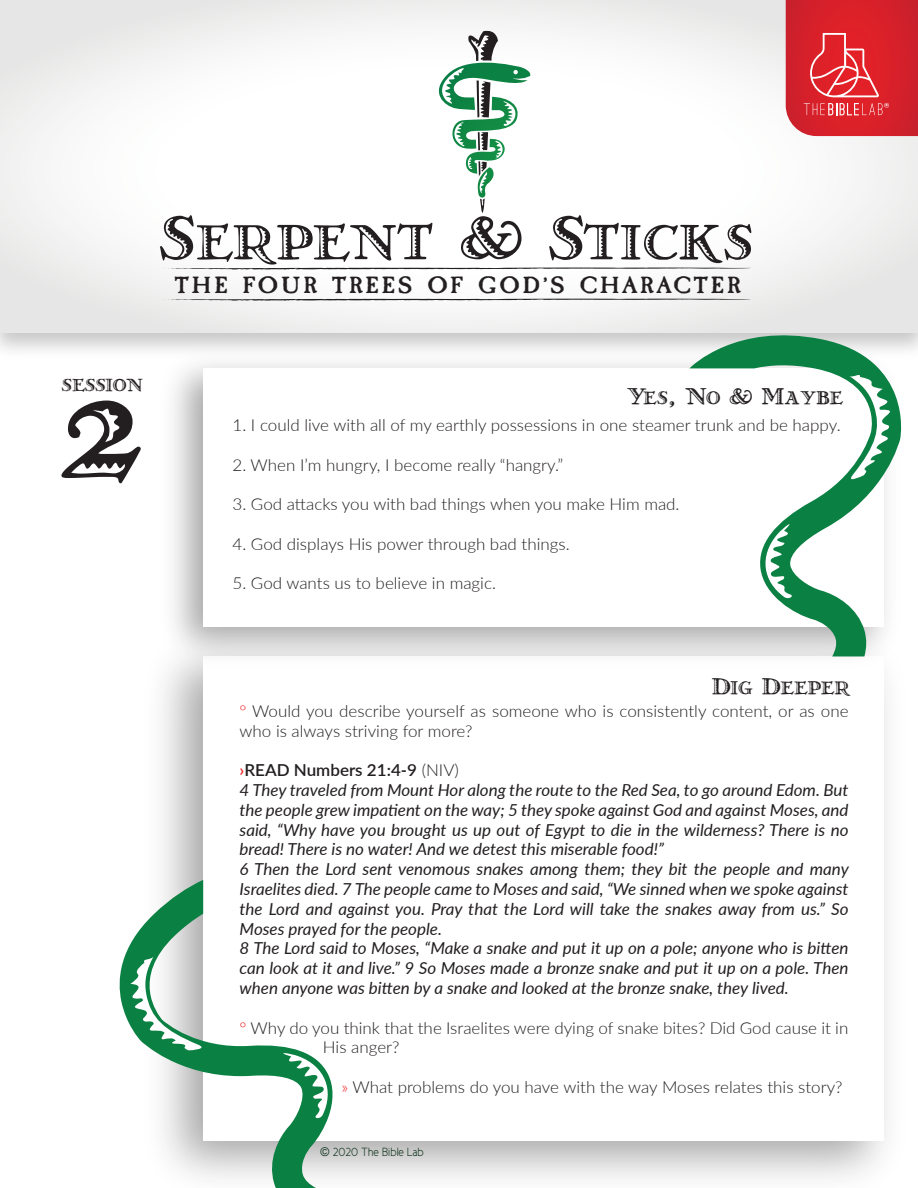
<style>
.page{position:relative;width:918px;height:1188px;background:#fff}
.page>*{position:absolute;margin:0;border:0;box-sizing:border-box;transform-origin:0 0}
.t1{font:109.05px "Greko Deco";color:#231f20}
.t2{font:53.4px "Greko Deco";color:#231f20}
.t3{font:700 24.45px "Caslon Antique";letter-spacing:.1em;color:#231f20;scale:1.16 1}
.t4{font:19.5px "Greko Deco";color:#231f20}
.t5{font:italic 16.5px/19.8px "Lato";color:#231f20}
.t6{font:300 16.5px/19.8px "Lato";color:#231f20}
.t7{font:15px "Greko Deco";color:#231f20}
.t8{font:12px "Cicle Semi";color:#143822}
.t9{font:500 10.5px "Seravek";color:#fff}
.s1{color:#ee1d23}
.s2{font-weight:600;font-style:normal;color:#ee1d23}
.s3{font-weight:600;font-style:normal}
.s4{font-weight:300;font-style:normal}
.s5{font-family:"Arial"}
</style>
<div class="page">
<svg style="left:0;top:0;width:918px;height:333px"></svg>
<img style="left:429px;top:63px;width:107px;height:114px">
<svg style="left:163px;top:267px;width:588px;height:3px"></svg>
<svg style="left:163px;top:299px;width:588px;height:3px"></svg>
<svg style="left:430px;top:29px;width:103px;height:224px"></svg>
<svg style="left:689px;top:322px;width:215px;height:334px"></svg>
<svg style="left:125px;top:880px;width:209px;height:308px"></svg>
<svg style="left:849px;top:372px;width:55px;height:108px"></svg>
<svg style="left:759px;top:517px;width:41px;height:83px"></svg>
<svg style="left:119px;top:956px;width:84px;height:96px"></svg>
<svg style="left:273px;top:1051px;width:61px;height:69px"></svg>
<svg style="left:786px;top:0;width:132px;height:136px;background:#d92e37"></svg>
<p class="t9" style="left:884px;top:100px;width:7px">®</p>
<h2 class="t2" style="left:160px;top:211px;width:595px">Serpent &amp; Sticks</h2>
<h3 class="t3" style="left:175px;top:271px;width:489px">THE FOUR TREES OF GOD’S CHARACTER</h3>
<p class="t7" style="left:62px;top:378px;width:82px">SESSION</p>
<h1 class="t1" style="left:58px;top:380px;width:87px">2</h1>
<p class="t4" style="left:627px;top:386px;width:218px">Yes, No &amp; Maybe</p>
<p class="t6" style="left:233px;top:415px;width:610px">1. I could live with all of my earthly possessions in one steamer trunk and be happy.</p>
<p class="t6" style="left:233px;top:454px;width:332px">2. When I’m hungry, I become really “hangry.”</p>
<p class="t6" style="left:233px;top:494px;width:449px">3. God attacks you with bad things when you make Him mad.</p>
<p class="t6" style="left:233px;top:533px;width:339px">4. God displays His power through bad things.</p>
<p class="t6" style="left:233px;top:573px;width:265px">5. God wants us to believe in magic.</p>
<p class="t4" style="left:712px;top:676px;width:140px">Dig Deeper</p>
<p class="t6" style="left:240px;top:700px;width:611px"><span class="s1">°</span> Would you describe yourself as someone who is consistently content, or as one who is always striving for more?</p>
<p class="t5" style="left:240px;top:760px;width:611px"><span class="s2">›</span><span class="s3">READ Numbers 21:4-9</span> <span class="s4">(NIV)<br></span>4 They traveled from Mount Hor along the route to the Red Sea, to go around Edom. But the people grew impatient on the way; 5 they spoke against God and against Moses, and said, “Why have you brought us up out of Egypt to die in the wilderness? There is no bread! There is no water! And we detest this miserable food!”<br>6 Then the Lord sent venomous snakes among them; they bit the people and many Israelites died. 7 The people came to Moses and said, “We sinned when we spoke against the Lord and against you. Pray that the Lord will take the snakes away from us.” So Moses prayed for the people.<br>8 The Lord said to Moses, “Make a snake and put it up on a pole; anyone who is bitten can look at it and live.” 9 So Moses made a bronze snake and put it up on a pole. Then when anyone was bitten by a snake and looked at the bronze snake, they lived.</p>
<p class="t6" style="left:323px;top:1017px;width:527px;text-indent:-83px"><span class="s1">°</span> Why do you think that the Israelites were dying of snake bites? Did God cause it in<br>His anger?</p>
<p class="t6" style="left:342px;top:1077px;width:503px"><span class="s1">»</span> What problems do you have with the way Moses relates this story?</p>
<p class="t8" style="left:320px;top:1146px;width:105px"><span class="s5">©</span> 2020 The Bible Lab</p>
</div>
